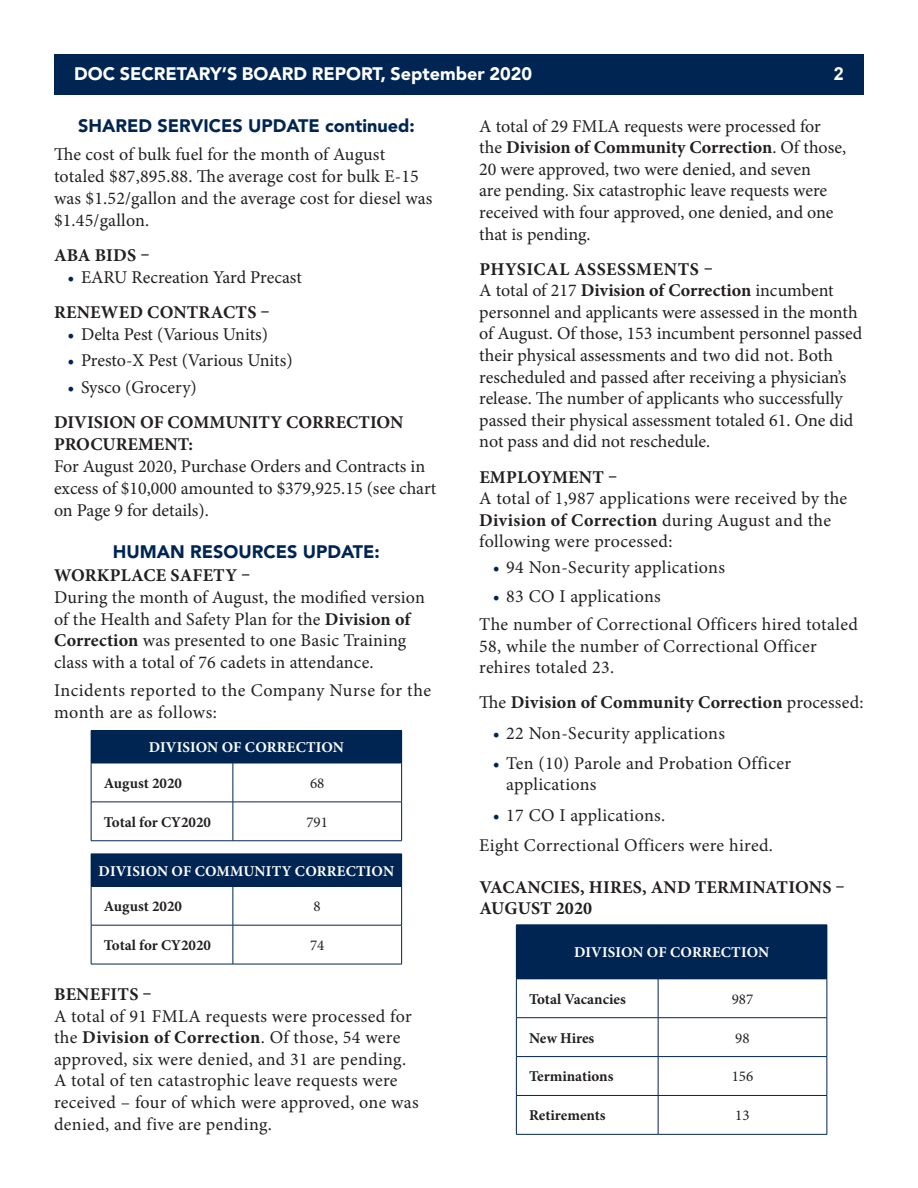
<style>
.page{position:relative;width:918px;height:1188px;background:#fff}
.page>*{position:absolute;margin:0;border:0;box-sizing:border-box;transform-origin:0 0}
.t1{font:18px/21.6px "Minion Pro";letter-spacing:.005em;color:#231f20}
.t2{font:700 18px/21.9px "Minion Pro";letter-spacing:.01em;color:#231f20}
.t3{font:18px/21.6px "Minion Pro";letter-spacing:.025em;color:#231f20}
.t4{font:900 18px "Avenir LT Std";color:#002553}
.t5{font:900 18px "Avenir LT Std";color:#fff}
.t6{font:700 18px "Minion Pro";letter-spacing:.03em;color:#231f20}
.t7{font:700 18px "Arial";color:#fff}
.t8{font:700 15px "Minion Pro";color:#231f20}
.t9{font:700 15px "Minion Pro";letter-spacing:.01em;color:#fff}
.t10{font:15px "Minion Pro";color:#231f20}
.s1{font-weight:700}
.s2{color:#002553}
.s3{font-weight:400}
</style>
<div class="page">
<div style="left:91px;top:731px;width:311px;height:32px;background:#002553"></div>
<hr style="left:91px;top:730px;width:142px;height:1px;background:#002553">
<hr style="left:233px;top:730px;width:169px;height:1px;background:#002553">
<hr style="left:91px;top:763px;width:142px;height:1px;background:#002553">
<hr style="left:91px;top:763px;width:1px;height:39px;background:#002553">
<hr style="left:233px;top:763px;width:169px;height:1px;background:#002553">
<hr style="left:233px;top:763px;width:1px;height:39px;background:#002553">
<hr style="left:401px;top:763px;width:1px;height:39px;background:#002553">
<hr style="left:91px;top:802px;width:142px;height:1px;background:#002553">
<hr style="left:91px;top:802px;width:1px;height:39px;background:#002553">
<hr style="left:233px;top:802px;width:169px;height:1px;background:#002553">
<hr style="left:233px;top:802px;width:1px;height:39px;background:#002553">
<hr style="left:401px;top:802px;width:1px;height:39px;background:#002553">
<hr style="left:91px;top:841px;width:142px;height:1px;background:#002553">
<hr style="left:233px;top:841px;width:169px;height:1px;background:#002553">
<div style="left:91px;top:854px;width:311px;height:32px;background:#002553"></div>
<hr style="left:91px;top:886px;width:142px;height:1px;background:#002553">
<hr style="left:91px;top:886px;width:1px;height:39px;background:#002553">
<hr style="left:233px;top:886px;width:169px;height:1px;background:#002553">
<hr style="left:233px;top:886px;width:1px;height:39px;background:#002553">
<hr style="left:401px;top:886px;width:1px;height:39px;background:#002553">
<hr style="left:91px;top:925px;width:142px;height:1px;background:#002553">
<hr style="left:91px;top:925px;width:1px;height:39px;background:#002553">
<hr style="left:233px;top:925px;width:169px;height:1px;background:#002553">
<hr style="left:233px;top:925px;width:1px;height:39px;background:#002553">
<hr style="left:401px;top:925px;width:1px;height:39px;background:#002553">
<hr style="left:91px;top:964px;width:142px;height:1px;background:#002553">
<hr style="left:233px;top:964px;width:169px;height:1px;background:#002553">
<div style="left:516px;top:925px;width:311px;height:54px;background:#002553"></div>
<hr style="left:827px;top:925px;width:1px;height:54px;background:#002553">
<hr style="left:516px;top:979px;width:142px;height:1px;background:#002553">
<hr style="left:516px;top:979px;width:1px;height:39px;background:#002553">
<hr style="left:658px;top:979px;width:169px;height:1px;background:#002553">
<hr style="left:658px;top:979px;width:1px;height:39px;background:#002553">
<hr style="left:827px;top:979px;width:1px;height:39px;background:#002553">
<hr style="left:516px;top:1017px;width:142px;height:1px;background:#002553">
<hr style="left:516px;top:1018px;width:1px;height:38px;background:#002553">
<hr style="left:658px;top:1017px;width:169px;height:1px;background:#002553">
<hr style="left:658px;top:1018px;width:1px;height:38px;background:#002553">
<hr style="left:827px;top:1018px;width:1px;height:38px;background:#002553">
<hr style="left:516px;top:1056px;width:142px;height:1px;background:#002553">
<hr style="left:516px;top:1057px;width:1px;height:38px;background:#002553">
<hr style="left:658px;top:1056px;width:169px;height:1px;background:#002553">
<hr style="left:658px;top:1057px;width:1px;height:38px;background:#002553">
<hr style="left:827px;top:1057px;width:1px;height:38px;background:#002553">
<hr style="left:516px;top:1095px;width:142px;height:1px;background:#002553">
<hr style="left:516px;top:1096px;width:1px;height:38px;background:#002553">
<hr style="left:658px;top:1095px;width:169px;height:1px;background:#002553">
<hr style="left:658px;top:1096px;width:1px;height:38px;background:#002553">
<hr style="left:827px;top:1096px;width:1px;height:38px;background:#002553">
<hr style="left:516px;top:1134px;width:142px;height:1px;background:#002553">
<hr style="left:658px;top:1134px;width:169px;height:1px;background:#002553">
<div style="left:54px;top:54px;width:810px;height:40px;background:#002553"></div>
<p class="t5" style="left:74px;top:63px;width:459px">DOC SECRETARY’S BOARD REPORT, September 2020</p>
<p class="t7" style="left:834px;top:61px;width:12px">2</p>
<p class="t4" style="left:78px;top:115px;width:338px">SHARED SERVICES UPDATE continued:</p>
<p class="t1" style="left:479px;top:115px;width:368px">A total of 29 FMLA requests were processed for the <span class="s1">Division of Community Correction</span>. Of those, 20 were approved, two were denied, and seven<br>are pending. Six catastrophic leave requests were received with four approved, one denied, and one that is pending.</p>
<p class="t6" style="left:479px;top:256px;width:235px">PHYSICAL ASSESSMENTS –</p>
<p class="t1" style="left:479px;top:280px;width:385px">A total of 217 <span class="s1">Division of Correction</span> incumbent personnel and applicants were assessed in the month of August. Of those, 153 incumbent personnel passed their physical assessments and two did not. Both rescheduled and passed after receiving a physician’s release. The number of applicants who successfully passed their physical assessment totaled 61. One did not pass and did not reschedule.</p>
<p class="t2" style="left:479px;top:466px;width:139px">EMPLOYMENT –</p>
<p class="t1" style="left:479px;top:488px;width:370px">A total of 1,987 applications were received by the<br><span class="s1">Division of Correction</span> during August and the following were processed:</p>
<p class="t1" style="left:493px;top:557px;width:234px"><span class="s2">•</span> 94 Non-Security applications</p>
<p class="t1" style="left:493px;top:585px;width:169px"><span class="s2">•</span> 83 CO I applications</p>
<p class="t1" style="left:479px;top:614px;width:380px">The number of Correctional Officers hired totaled<br>58, while the number of Correctional Officer rehires totaled 23.</p>
<p class="t2" style="left:479px;top:691px;width:386px"><span class="s3">The</span> Division of Community Correction <span class="s3">processed:</span></p>
<p class="t1" style="left:493px;top:722px;width:234px"><span class="s2">•</span> 22 Non-Security applications</p>
<p class="t1" style="left:506px;top:752px;width:286px;text-indent:-14px"><span class="s2">•</span> Ten (10) Parole and Probation Officer applications</p>
<p class="t1" style="left:493px;top:804px;width:174px"><span class="s2">•</span> 17 CO I applications.</p>
<p class="t1" style="left:479px;top:834px;width:295px">Eight Correctional Officers were hired.</p>
<p class="t2" style="left:479px;top:876px;width:367px">VACANCIES, HIRES, AND TERMINATIONS –<br>AUGUST 2020</p>
<p class="t9" style="left:574px;top:942px;width:197px">DIVISION OF CORRECTION</p>
<p class="t8" style="left:529px;top:988px;width:98px">Total Vacancies</p>
<p class="t10" style="left:732px;top:989px;width:23px">987</p>
<p class="t8" style="left:529px;top:1027px;width:67px">New Hires</p>
<p class="t10" style="left:735px;top:1028px;width:16px">98</p>
<p class="t8" style="left:529px;top:1066px;width:86px">Terminations</p>
<p class="t10" style="left:732px;top:1067px;width:23px">156</p>
<p class="t8" style="left:529px;top:1105px;width:78px">Retirements</p>
<p class="t10" style="left:735px;top:1106px;width:16px">13</p>
<p class="t1" style="left:54px;top:143px;width:380px">The cost of bulk fuel for the month of August totaled $87,895.88. The average cost for bulk E-15 was $1.52/gallon and the average cost for diesel was $1.45/gallon.</p>
<p class="t2" style="left:54px;top:244px;width:97px">ABA BIDS –</p>
<p class="t1" style="left:68px;top:267px;width:236px"><span class="s2">•</span> EARU Recreation Yard Precast</p>
<p class="t2" style="left:54px;top:301px;width:217px">RENEWED CONTRACTS –</p>
<p class="t1" style="left:68px;top:324px;width:202px"><span class="s2">•</span> Delta Pest (Various Units)</p>
<p class="t1" style="left:68px;top:350px;width:227px"><span class="s2">•</span> Presto-X Pest (Various Units)</p>
<p class="t1" style="left:68px;top:376px;width:131px"><span class="s2">•</span> Sysco (Grocery)</p>
<p class="t2" style="left:54px;top:411px;width:351px">DIVISION OF COMMUNITY CORRECTION<br>PROCUREMENT:</p>
<p class="t1" style="left:54px;top:455px;width:384px">For August 2020, Purchase Orders and Contracts in excess of $10,000 amounted to $379,925.15 (see chart on Page 9 for details).</p>
<p class="t4" style="left:113px;top:540px;width:268px">HUMAN RESOURCES UPDATE:</p>
<p class="t2" style="left:54px;top:564px;width:198px">WORKPLACE SAFETY –</p>
<p class="t1" style="left:54px;top:586px;width:372px">During the month of August, the modified version of the Health and Safety Plan for the <span class="s1">Division of Correction</span> was presented to one Basic Training class with a total of 76 cadets in attendance.</p>
<p class="t3" style="left:54px;top:680px;width:379px">Incidents reported to the Company Nurse for the month are as follows:</p>
<p class="t9" style="left:149px;top:737px;width:197px">DIVISION OF CORRECTION</p>
<p class="t8" style="left:104px;top:773px;width:80px">August 2020</p>
<p class="t10" style="left:310px;top:773px;width:16px">68</p>
<p class="t8" style="left:104px;top:811px;width:109px">Total for CY2020</p>
<p class="t10" style="left:306px;top:812px;width:23px">791</p>
<p class="t9" style="left:99px;top:860px;width:297px">DIVISION OF COMMUNITY CORRECTION</p>
<p class="t8" style="left:104px;top:896px;width:80px">August 2020</p>
<p class="t10" style="left:314px;top:896px;width:9px">8</p>
<p class="t8" style="left:104px;top:935px;width:109px">Total for CY2020</p>
<p class="t10" style="left:310px;top:935px;width:16px">74</p>
<p class="t2" style="left:54px;top:983px;width:99px">BENEFITS –</p>
<p class="t1" style="left:54px;top:1005px;width:366px">A total of 91 FMLA requests were processed for the <span class="s1">Division of Correction</span>. Of those, 54 were approved, six were denied, and 31 are pending.<br>A total of ten catastrophic leave requests were received – four of which were approved, one was denied, and five are pending.</p>
</div>
